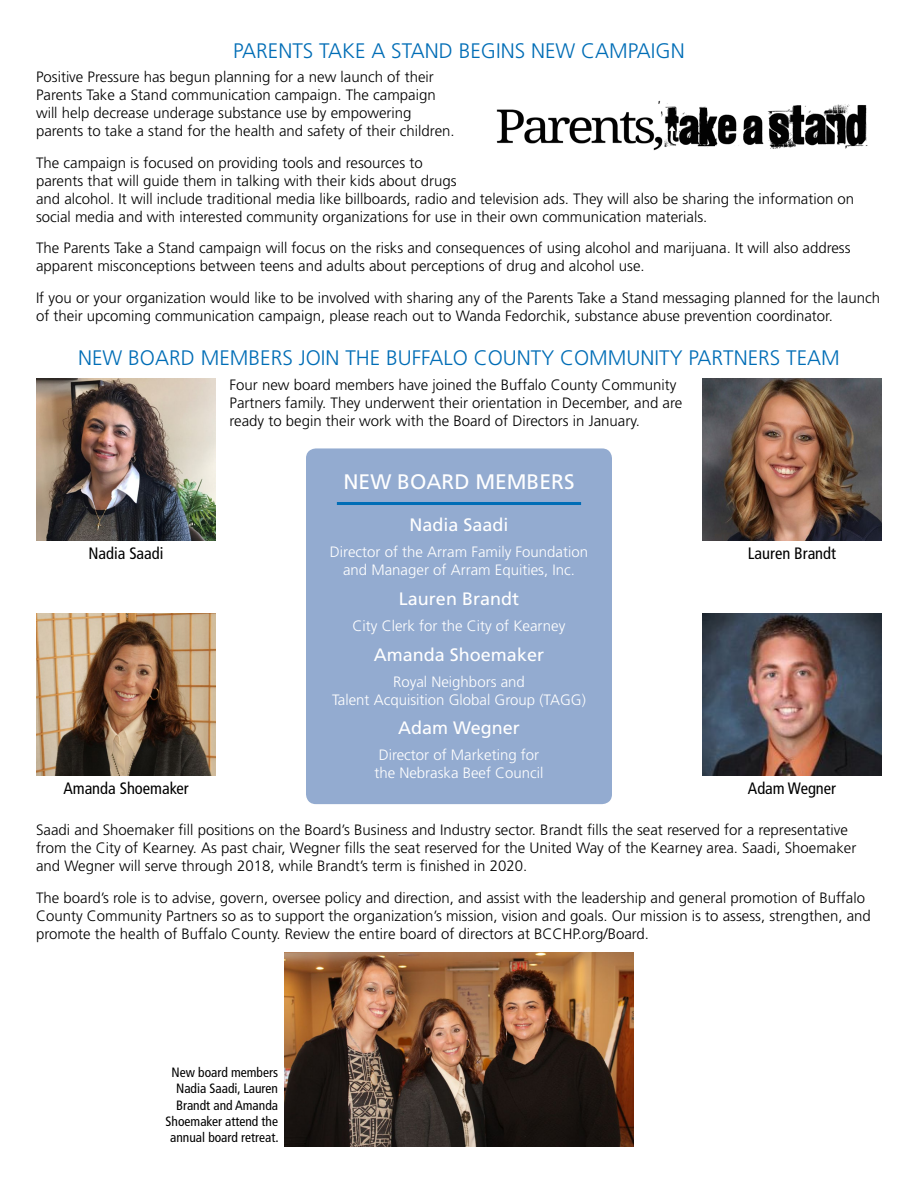
<style>
.page{position:relative;width:918px;height:1188px;background:#fff}
.page>*{position:absolute;margin:0;border:0;box-sizing:border-box;transform-origin:0 0}
.t1{font:300 21px "Frutiger";color:#006db6}
.t2{font:21px "Frutiger";color:#fff}
.t3{font:18px "Frutiger";color:#fff}
.t4{font:condensed 16.5px "Frutiger LT Std";color:#000}
.t5{font:300 15px/18px "Frutiger";color:#000}
.t6{font:300 15px/18px "Frutiger";color:#fff;text-align:center}
.t7{font:condensed 13.5px/16.2px "Frutiger LT Std";color:#000;text-align:right}
</style>
<div class="page">
<img style="left:702px;top:378px;width:180px;height:162px">
<img style="left:496px;top:100px;width:372px;height:51px">
<img style="left:702px;top:614px;width:180px;height:162px">
<img style="left:36px;top:614px;width:180px;height:162px">
<img style="left:36px;top:378px;width:180px;height:162px">
<div style="left:306px;top:448px;width:306px;height:356px;background:#93abd0;border-radius:10px"></div>
<hr style="left:337px;top:502px;width:244px;height:3px;background:#006db6">
<img style="left:285px;top:953px;width:348px;height:193px">
<h1 class="t1" style="left:233px;top:38px;width:453px">PARENTS TAKE A STAND BEGINS NEW CAMPAIGN</h1>
<p class="t5" style="left:36px;top:68px;width:420px">Positive Pressure has begun planning for a new launch of their Parents Take a Stand communication campaign. The campaign will help decrease underage substance use by empowering parents to take a stand for the health and safety of their children.</p>
<p class="t5" style="left:36px;top:154px;width:820px">The campaign is focused on providing tools and resources to<br>parents that will guide them in talking with their kids about drugs<br>and alcohol. It will include traditional media like billboards, radio and television ads. They will also be sharing the information on social media and with interested community organizations for use in their own communication materials.</p>
<p class="t5" style="left:36px;top:239px;width:816px">The Parents Take a Stand campaign will focus on the risks and consequences of using alcohol and marijuana. It will also address apparent misconceptions between teens and adults about perceptions of drug and alcohol use.</p>
<p class="t5" style="left:36px;top:289px;width:846px">If you or your organization would like to be involved with sharing any of the Parents Take a Stand messaging planned for the launch of their upcoming communication campaign, please reach out to Wanda Fedorchik, substance abuse prevention coordinator.</p>
<h1 class="t1" style="left:78px;top:345px;width:763px">NEW BOARD MEMBERS JOIN THE BUFFALO COUNTY COMMUNITY PARTNERS TEAM</h1>
<p class="t5" style="left:230px;top:376px;width:454px">Four new board members have joined the Buffalo County Community<br>Partners family. They underwent their orientation in December, and are ready to begin their work with the Board of Directors in January.</p>
<p class="t4" style="left:89px;top:544px;width:76px">Nadia Saadi</p>
<h1 class="t2" style="left:344px;top:469px;width:232px">NEW BOARD MEMBERS</h1>
<p class="t3" style="left:409px;top:514px;width:101px">Nadia Saadi</p>
<p class="t6" style="left:330px;top:543px;width:260px">Director of the Arram Family Foundation and Manager of Arram Equities, Inc.</p>
<p class="t3" style="left:399px;top:588px;width:122px">Lauren Brandt</p>
<p class="t6" style="left:353px;top:617px;width:214px">City Clerk for the City of Kearney</p>
<p class="t3" style="left:374px;top:644px;width:172px">Amanda Shoemaker</p>
<p class="t6" style="left:332px;top:673px;width:255px">Royal Neighbors and<br>Talent Acquisition Global Group (TAGG)</p>
<p class="t3" style="left:398px;top:718px;width:123px">Adam Wegner</p>
<p class="t6" style="left:374px;top:746px;width:171px;text-align:left">Director of Marketing for the Nebraska Beef Council</p>
<p class="t4" style="left:748px;top:543px;width:90px">Lauren Brandt</p>
<p class="t4" style="left:63px;top:779px;width:127px">Amanda Shoemaker</p>
<p class="t4" style="left:748px;top:779px;width:90px">Adam Wegner</p>
<p class="t5" style="left:36px;top:821px;width:822px">Saadi and Shoemaker fill positions on the Board’s Business and Industry sector. Brandt fills the seat reserved for a representative from the City of Kearney. As past chair, Wegner fills the seat reserved for the United Way of the Kearney area. Saadi, Shoemaker and Wegner will serve through 2018, while Brandt’s term is finished in 2020.</p>
<p class="t5" style="left:36px;top:889px;width:836px">The board’s role is to advise, govern, oversee policy and direction, and assist with the leadership and general promotion of Buffalo<br>County Community Partners so as to support the organization’s mission, vision and goals. Our mission is to assess, strengthen, and promote the health of Buffalo County. Review the entire board of directors at BCCHP.org/Board.</p>
<p class="t7" style="left:166px;top:1065px;width:114px">New board members<br>Nadia Saadi, Lauren<br>Brandt and Amanda<br>Shoemaker attend the annual board retreat.</p>
</div>
